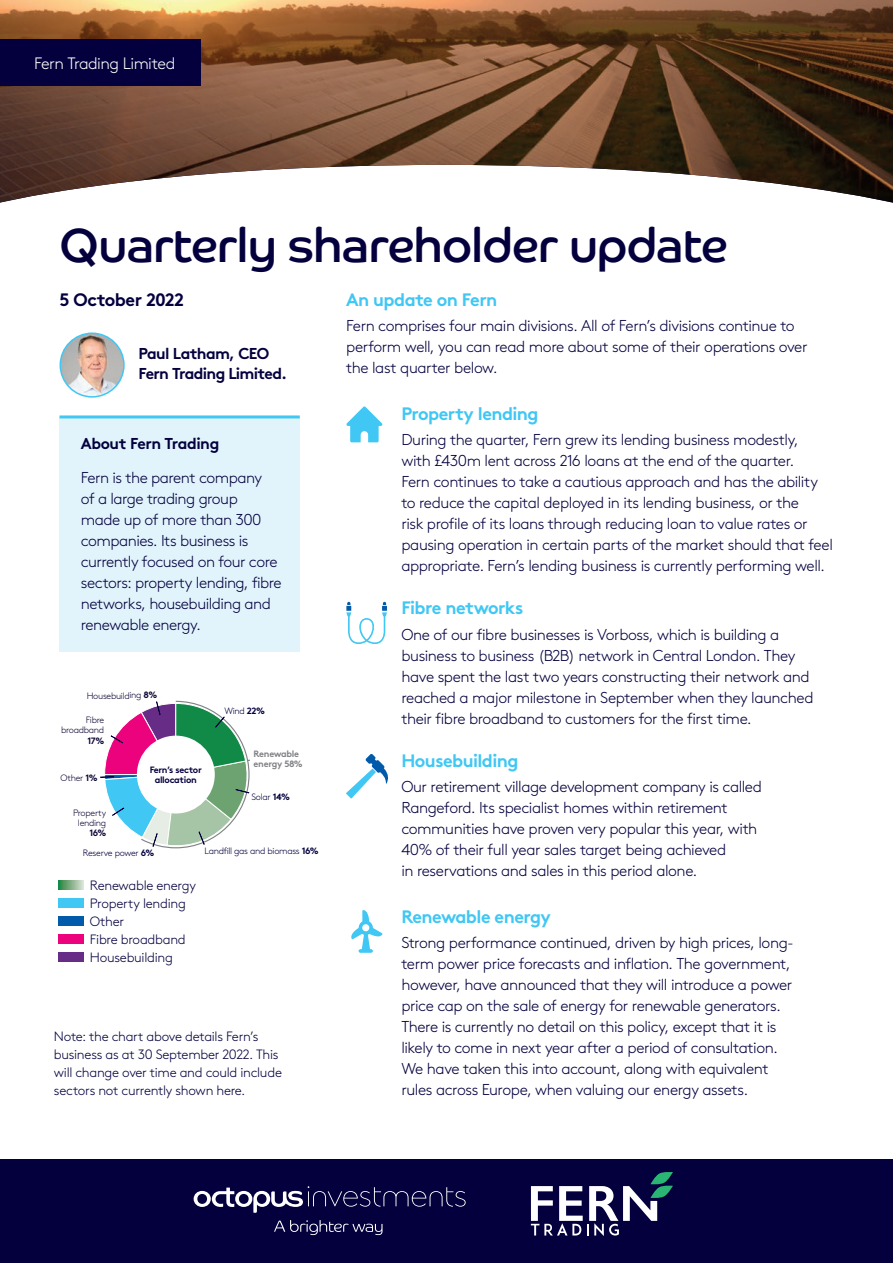
<style>
.page{position:relative;width:893px;height:1263px;background:#fff}
.page>*{position:absolute;margin:0;border:0;box-sizing:border-box;transform-origin:0 0}
.t1{font:48px "Co Headline";letter-spacing:-.01em;color:#04003e}
.t2{font:700 18px "Brown";letter-spacing:-.03em;color:#40c7f4}
.t3{font:700 18px "Brown";letter-spacing:-.03em;color:#04003e}
.Body_text{font:300 16.5px "Brown";letter-spacing:-.035em;color:#fff}
.Body_text-2{font:300 15.75px/21px "Brown";letter-spacing:-.03em;color:#04003e}
.Pullout_box_Body_cop{font:300 15.75px/21px "Brown";letter-spacing:-.03em;color:#04003e}
.Body_text-3{font:700 15.75px/19.5px "Brown";letter-spacing:-.045em;color:#04003e}
.Pullout_box_Body_cop-2{font:700 15.75px "Brown";letter-spacing:-.03em;color:#04003e}
.Body_text-4{font:300 13.5px/18px "Brown";letter-spacing:-.02em;color:#04003e}
.Footnote{font:300 13.5px/18px "Brown";letter-spacing:-.02em;color:#04003e}
.t4{font:300 9.15px/10.4px "Brown";letter-spacing:-.04em;color:#0e0737;text-align:right}
.t5{font:300 9.15px "Brown";letter-spacing:-.035em;color:#04003e}
.t6{font:700 9.15px "Brown";letter-spacing:-.035em;color:#04003e}
.t7{font:700 9.15px/10.4px "Brown";letter-spacing:-.03em;color:#808285}
.s1{font-weight:700}
</style>
<div class="page">
<svg style="left:100px;top:700px;width:150px;height:149px"></svg>
<div style="left:0;top:1160px;width:893px;height:103px;background:#04003e"></div>
<img style="left:0;top:0;width:893px;height:203px">
<div style="left:0;top:39px;width:201px;height:47px;background:#04003e"></div>
<img style="left:60px;top:333px;width:64px;height:64px;border-radius:32px">
<div style="left:60px;top:332px;width:65px;height:66px;border:2px solid #40c7f4;border-radius:50%"></div>
<svg style="left:531px;top:1172px;width:142px;height:64px"></svg>
<svg style="left:274px;top:1220px;width:108px;height:15px"></svg>
<svg style="left:194px;top:1186px;width:272px;height:27px"></svg>
<svg style="left:58px;top:880px;width:26px;height:10px"></svg>
<div style="left:58px;top:898px;width:26px;height:10px;background:#40c7f4"></div>
<div style="left:58px;top:916px;width:26px;height:10px;background:#015aaa"></div>
<div style="left:58px;top:934px;width:26px;height:10px;background:#ed027e"></div>
<div style="left:58px;top:952px;width:26px;height:10px;background:#672c86"></div>
<svg style="left:346px;top:406px;width:36px;height:36px"></svg>
<svg style="left:346px;top:602px;width:41px;height:42px"></svg>
<svg style="left:346px;top:754px;width:42px;height:44px"></svg>
<svg style="left:351px;top:910px;width:32px;height:43px"></svg>
<div style="left:60px;top:417px;width:240px;height:234px;background:#e1f4fc"></div>
<hr style="left:60px;top:415px;width:240px;height:3px;background:#40c7f4">
<p class="Body_text" style="left:34px;top:51px;width:143px">Fern Trading Limited</p>
<h1 class="t1" style="left:60px;top:217px;width:669px">Quarterly shareholder update</h1>
<h3 class="t3" style="left:60px;top:285px;width:126px">5 October 2022</h3>
<h3 class="t2" style="left:346px;top:285px;width:153px">An update on Fern</h3>
<p class="Body_text-2" style="left:346px;top:314px;width:463px">Fern comprises four main divisions. All of Fern’s divisions continue to perform well, you can read more about some of their operations over the last quarter below.</p>
<h3 class="t2" style="left:401px;top:399px;width:139px">Property lending</h3>
<p class="Body_text-2" style="left:401px;top:428px;width:433px">During the quarter, Fern grew its lending business modestly,<br>with £430m lent across 216 loans at the end of the quarter.<br>Fern continues to take a cautious approach and has the ability to reduce the capital deployed in its lending business, or the<br>risk profile of its loans through reducing loan to value rates or pausing operation in certain parts of the market should that feel appropriate. Fern’s lending business is currently performing well.</p>
<h3 class="t2" style="left:401px;top:593px;width:123px">Fibre networks</h3>
<p class="Body_text-2" style="left:401px;top:623px;width:414px">One of our fibre businesses is Vorboss, which is building a business to business (B2B) network in Central London. They have spent the last two years constructing their network and reached a major milestone in September when they launched their fibre broadband to customers for the first time.</p>
<h3 class="t2" style="left:401px;top:746px;width:118px">Housebuilding</h3>
<p class="Body_text-2" style="left:401px;top:775px;width:362px">Our retirement village development company is called Rangeford. Its specialist homes within retirement communities have proven very popular this year, with 40% of their full year sales target being achieved<br>in reservations and sales in this period alone.</p>
<h3 class="t2" style="left:401px;top:902px;width:151px">Renewable energy</h3>
<p class="Body_text-2" style="left:401px;top:931px;width:394px">Strong performance continued, driven by high prices, long&shy;term power price forecasts and inflation. The government, however, have announced that they will introduce a power price cap on the sale of energy for renewable generators.<br>There is currently no detail on this policy, except that it is likely to come in next year after a period of consultation.<br>We have taken this into account, along with equivalent rules across Europe, when valuing our energy assets.</p>
<p class="Body_text-3" style="left:139px;top:342px;width:150px">Paul Latham, CEO<br>Fern Trading Limited.</p>
<p class="Pullout_box_Body_cop-2" style="left:81px;top:431px;width:140px">About Fern Trading</p>
<p class="Pullout_box_Body_cop" style="left:81px;top:466px;width:203px">Fern is the parent company<br>of a large trading group<br>made up of more than 300 companies. Its business is currently focused on four core sectors: property lending, fibre networks, housebuilding and renewable energy.</p>
<p class="t4" style="left:87px;top:689px;width:72px">Housebuilding <span class="s1">8%</span></p>
<p class="t4" style="left:61px;top:714px;width:45px">Fibre broadband<br><span class="s1">17%</span></p>
<p class="t5" style="left:224px;top:704px;width:42px">Wind <span class="s1">22%</span></p>
<p class="t7" style="left:254px;top:747px;width:51px">Renewable energy 58%</p>
<p class="t6" style="left:150px;top:762px;width:54px">Fern’s sector</p>
<p class="t4" style="left:61px;top:772px;width:39px">Other <span class="s1">1%</span></p>
<p class="t6" style="left:155px;top:772px;width:44px">allocation</p>
<p class="t5" style="left:251px;top:790px;width:40px">Solar <span class="s1">14%</span></p>
<p class="t4" style="left:73px;top:807px;width:35px">Property lending<br><span class="s1">16%</span></p>
<p class="t5" style="left:83px;top:846px;width:73px">Reserve power <span class="s1">6%</span></p>
<p class="t5" style="left:205px;top:844px;width:116px">Landfill gas and biomass <span class="s1">16%</span></p>
<p class="Footnote" style="left:90px;top:875px;width:108px">Renewable energy<br>Property lending<br>Other<br>Fibre broadband<br>Housebuilding</p>
<p class="Body_text-4" style="left:54px;top:1027px;width:230px">Note: the chart above details Fern’s business as at 30 September 2022. This will change over time and could include sectors not currently shown here.</p>
</div>
